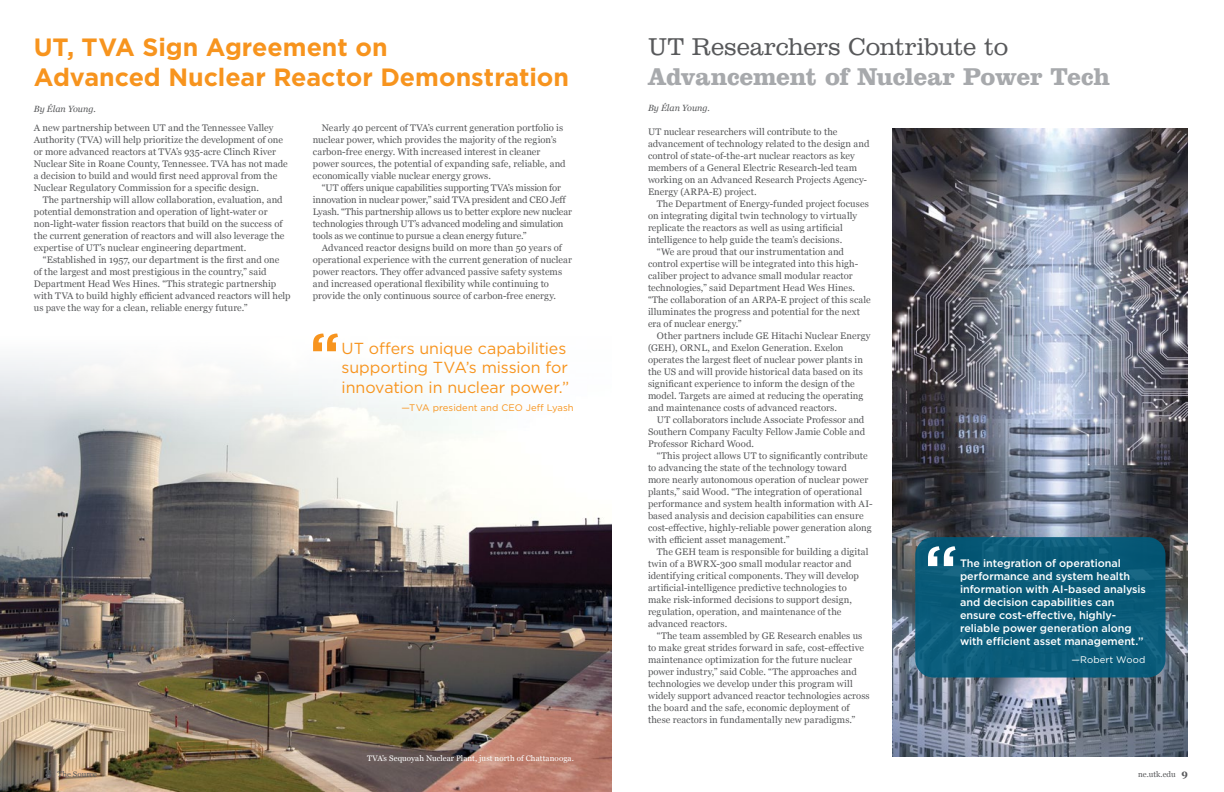
<style>
.page{position:relative;width:1224px;height:792px;background:#fff}
.page>*{position:absolute;margin:0;border:0;box-sizing:border-box;transform-origin:0 0}
.t1{font:500 70px "Gotham";color:#fff}
.t2{font:700 55px "Gotham";color:#f7941e}
.t3{font:700 25px/30px "Gotham";color:#f7941e}
.t4{font:700 25px "Clarendon BT";letter-spacing:-.015em;color:#a7a9ac}
.t5{font:300 25px "Clarendon BT";letter-spacing:-.015em;color:#58595b}
.t6{font:16px/19.2px "Gotham";letter-spacing:-.005em;color:#f7941e}
.t7{font:500 10.8px/13px "Gotham";letter-spacing:-.005em;color:#fff}
.t8{font:9.5px/12px "Georgia";letter-spacing:.005em;color:#58595b}
.t9{font:9.5px/12px "Georgia";letter-spacing:-.015em;color:#58595b}
.t10{font:9.5px "Gotham";letter-spacing:.01em;color:#f7941e}
.t11{font:9.5px "Gotham";letter-spacing:.01em;color:#fff}
.t12{font:italic 9px "Georgia";color:#58595b}
.t13{font:8px "Georgia";letter-spacing:.01em;color:#fff}
.t14{font:8px "Georgia";color:#58595b}
.s1{font-weight:700;font-size:10px}
</style>
<div class="page">
<img style="left:0;top:358px;width:612px;height:434px">
<img style="left:893px;top:128px;width:295px;height:628px">
<div style="left:915px;top:537px;width:250px;height:141px;background:#095a79;border-radius:18px"></div>
<h3 class="t3" style="left:34px;top:32px;width:537px">UT, TVA Sign Agreement on<br>Advanced Nuclear Reactor Demonstration</h3>
<p class="t12" style="left:34px;top:102px;width:63px">By Élan Young.</p>
<p class="t8" style="left:313px;top:121px;width:254px;text-indent:9px">Nearly 40 percent of TVA’s current generation portfolio is nuclear power, which provides the majority of the region’s carbon-free energy. With increased interest in cleaner power sources, the potential of expanding safe, reliable, and economically viable nuclear energy grows.</p>
<p class="t9" style="left:313px;top:181px;width:261px;text-indent:9px">“UT offers unique capabilities supporting TVA’s mission for innovation in nuclear power,” said TVA president and CEO Jeff Lyash. “This partnership allows us to better explore new nuclear technologies through UT’s advanced modeling and simulation tools as we continue to pursue a clean energy future.”</p>
<p class="t8" style="left:313px;top:241px;width:261px;text-indent:9px">Advanced reactor designs build on more than 50 years of operational experience with the current generation of nuclear power reactors. They offer advanced passive safety systems and increased operational flexibility while continuing to provide the only continuous source of carbon-free energy.</p>
<p class="t8" style="left:34px;top:121px;width:255px">A new partnership between UT and the Tennessee Valley Authority (TVA) will help prioritize the development of one or more advanced reactors at TVA’s 935-acre Clinch River Nuclear Site in Roane County, Tennessee. TVA has not made a decision to build and would first need approval from the Nuclear Regulatory Commission for a specific design.</p>
<p class="t8" style="left:34px;top:193px;width:252px;text-indent:9px">The partnership will allow collaboration, evaluation, and potential demonstration and operation of light-water or non-light-water fission reactors that build on the success of the current generation of reactors and will also leverage the expertise of UT’s nuclear engineering department.</p>
<p class="t8" style="left:34px;top:253px;width:258px;text-indent:9px">“Established in 1957, our department is the first and one<br>of the largest and most prestigious in the country,” said Department Head Wes Hines. “This strategic partnership with TVA to build highly efficient advanced reactors will help us pave the way for a clean, reliable energy future.”</p>
<h2 class="t2" style="left:310px;top:316px;width:31px">“</h2>
<h3 class="t6" style="left:342px;top:339px;width:229px">UT offers unique capabilities supporting TVA’s mission for innovation in nuclear power.”</h3>
<p class="t10" style="left:401px;top:402px;width:174px">—TVA president and CEO Jeff Lyash</p>
<p class="t13" style="left:367px;top:752px;width:208px">TVA’s Sequoyah Nuclear Plant, just north of Chattanooga.</p>
<h3 class="t5" style="left:648px;top:31px;width:362px">UT Researchers Contribute to</h3>
<h3 class="t4" style="left:648px;top:61px;width:463px">Advancement of Nuclear Power Tech</h3>
<p class="t12" style="left:648px;top:102px;width:63px">By Élan Young.</p>
<p class="t8" style="left:648px;top:126px;width:223px">UT nuclear researchers will contribute to the advancement of technology related to the design and control of state-of-the-art nuclear reactors as key members of a General Electric Research-led team working on an Advanced Research Projects Agency-Energy (ARPA-E) project.</p>
<p class="t8" style="left:657px;top:198px;width:213px">The Department of Energy-funded project focuses</p>
<p class="t8" style="left:648px;top:210px;width:211px">on integrating digital twin technology to virtually</p>
<p class="t8" style="left:648px;top:222px;width:197px">replicate the reactors as well as using artificial</p>
<p class="t8" style="left:648px;top:234px;width:196px">intelligence to help guide the team’s decisions.</p>
<p class="t8" style="left:657px;top:246px;width:189px">“We are proud that our instrumentation and</p>
<p class="t8" style="left:648px;top:258px;width:212px">control expertise will be integrated into this high-</p>
<p class="t8" style="left:648px;top:270px;width:206px">caliber project to advance small modular reactor</p>
<p class="t8" style="left:648px;top:282px;width:209px">technologies,” said Department Head Wes Hines.</p>
<p class="t8" style="left:648px;top:294px;width:224px">“The collaboration of an ARPA-E project of this scale</p>
<p class="t8" style="left:648px;top:306px;width:214px">illuminates the progress and potential for the next</p>
<p class="t8" style="left:648px;top:318px;width:95px">era of nuclear energy.”</p>
<p class="t8" style="left:657px;top:330px;width:215px">Other partners include GE Hitachi Nuclear Energy</p>
<p class="t8" style="left:648px;top:342px;width:197px">(GEH), ORNL, and Exelon Generation. Exelon</p>
<p class="t8" style="left:648px;top:354px;width:217px">operates the largest fleet of nuclear power plants in</p>
<p class="t8" style="left:648px;top:366px;width:217px">the US and will provide historical data based on its</p>
<p class="t8" style="left:648px;top:378px;width:208px">significant experience to inform the design of the</p>
<p class="t8" style="left:648px;top:390px;width:217px">model. Targets are aimed at reducing the operating</p>
<p class="t8" style="left:648px;top:402px;width:190px">and maintenance costs of advanced reactors.</p>
<p class="t8" style="left:657px;top:414px;width:209px">UT collaborators include Associate Professor and</p>
<p class="t8" style="left:648px;top:426px;width:219px">Southern Company Faculty Fellow Jamie Coble and</p>
<p class="t8" style="left:648px;top:438px;width:108px">Professor Richard Wood.</p>
<p class="t8" style="left:657px;top:450px;width:212px">“This project allows UT to significantly contribute</p>
<p class="t8" style="left:648px;top:462px;width:201px">to advancing the state of the technology toward</p>
<p class="t8" style="left:648px;top:474px;width:222px">more nearly autonomous operation of nuclear power</p>
<p class="t8" style="left:648px;top:486px;width:216px">plants,” said Wood. “The integration of operational</p>
<p class="t8" style="left:648px;top:498px;width:226px">performance and system health information with AI-</p>
<p class="t8" style="left:648px;top:510px;width:217px">based analysis and decision capabilities can ensure</p>
<p class="t8" style="left:648px;top:522px;width:225px">cost-effective, highly-reliable power generation along</p>
<p class="t8" style="left:648px;top:534px;width:143px">with efficient asset management.”</p>
<p class="t8" style="left:657px;top:546px;width:213px">The GEH team is responsible for building a digital</p>
<p class="t8" style="left:648px;top:558px;width:205px">twin of a BWRX-300 small modular reactor and</p>
<p class="t8" style="left:648px;top:570px;width:213px">identifying critical components. They will develop</p>
<p class="t8" style="left:648px;top:582px;width:200px">artificial-intelligence predictive technologies to</p>
<p class="t8" style="left:648px;top:594px;width:205px">make risk-informed decisions to support design,</p>
<p class="t8" style="left:648px;top:606px;width:195px">regulation, operation, and maintenance of the</p>
<p class="t8" style="left:648px;top:618px;width:81px">advanced reactors.</p>
<p class="t8" style="left:657px;top:630px;width:207px">“The team assembled by GE Research enables us</p>
<p class="t8" style="left:648px;top:642px;width:218px">to make great strides forward in safe, cost-effective</p>
<p class="t8" style="left:648px;top:654px;width:206px">maintenance optimization for the future nuclear</p>
<p class="t8" style="left:648px;top:666px;width:210px">power industry,” said Coble. “The approaches and</p>
<p class="t8" style="left:648px;top:678px;width:206px">technologies we develop under this program will</p>
<p class="t8" style="left:648px;top:690px;width:223px">widely support advanced reactor technologies across</p>
<p class="t8" style="left:648px;top:702px;width:203px">the board and the safe, economic deployment of</p>
<p class="t8" style="left:648px;top:714px;width:209px">these reactors in fundamentally new paradigms.”</p>
<h1 class="t1" style="left:924px;top:525px;width:36px">‘‘</h1>
<p class="t7" style="left:960px;top:556px;width:187px">The integration of operational performance and system health information with AI-based analysis and decision capabilities can ensure cost-effective, highly&shy;reliable power generation along with efficient asset management.”</p>
<p class="t11" style="left:1071px;top:653px;width:75px">—Robert Wood</p>
<p class="t14" style="left:45px;top:768px;width:54px"><span class="s1">8</span> The Source</p>
<p class="t14" style="left:1138px;top:768px;width:51px">ne.utk.edu <span class="s1">9</span></p>
</div>
